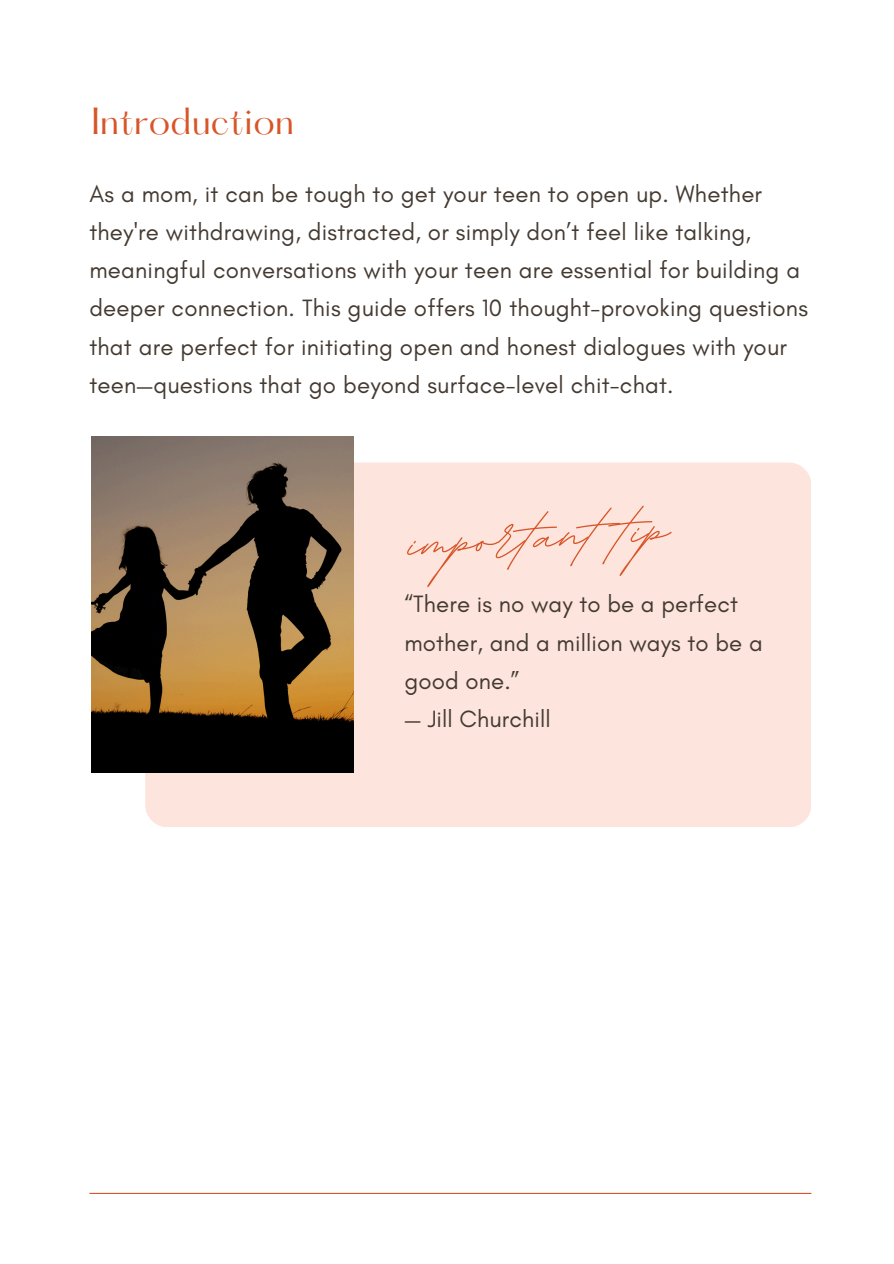
<style>
.page{position:relative;width:894px;height:1264px;background:#fff}
.page>*{position:absolute;margin:0;border:0;box-sizing:border-box;transform-origin:0 0}
.t1{font:700 82.5px "BD Script";color:#d85528}
.t2{font:33px "Hatton";letter-spacing:.01em;color:#d85528}
.t3{font:24px/38.2px "Glacial Indifference";letter-spacing:.01em;color:#443a31}
</style>
<div class="page">
<div style="left:145px;top:462px;width:665px;height:365px;background:#fde5dd;border-radius:22px"></div>
<img style="left:92px;top:436px;width:262px;height:336px">
<hr style="left:89px;top:1192px;width:722px;height:1px;background:#d85528">
<p class="t2" style="left:92px;top:106px;width:204px">Introduction</p>
<h2 class="t3" style="left:89px;top:174px;width:720px">As a mom, it can be tough to get your teen to open up. Whether they're withdrawing, distracted, or simply don’t feel like talking, meaningful conversations with your teen are essential for building a deeper connection. This guide offers 10 thought-provoking questions that are perfect for initiating open and honest dialogues with your teen—questions that go beyond surface-level chit-chat.</h2>
<p class="t1" style="left:405px;top:489px;width:262px;rotate:-3deg">important tip</p>
<h1 class="t3" style="left:404px;top:585px;width:359px">“There is no way to be a perfect mother, and a million ways to be a good one.”</h1>
<p class="t3" style="left:404px;top:699px;width:148px">— Jill Churchill</p>
</div>
